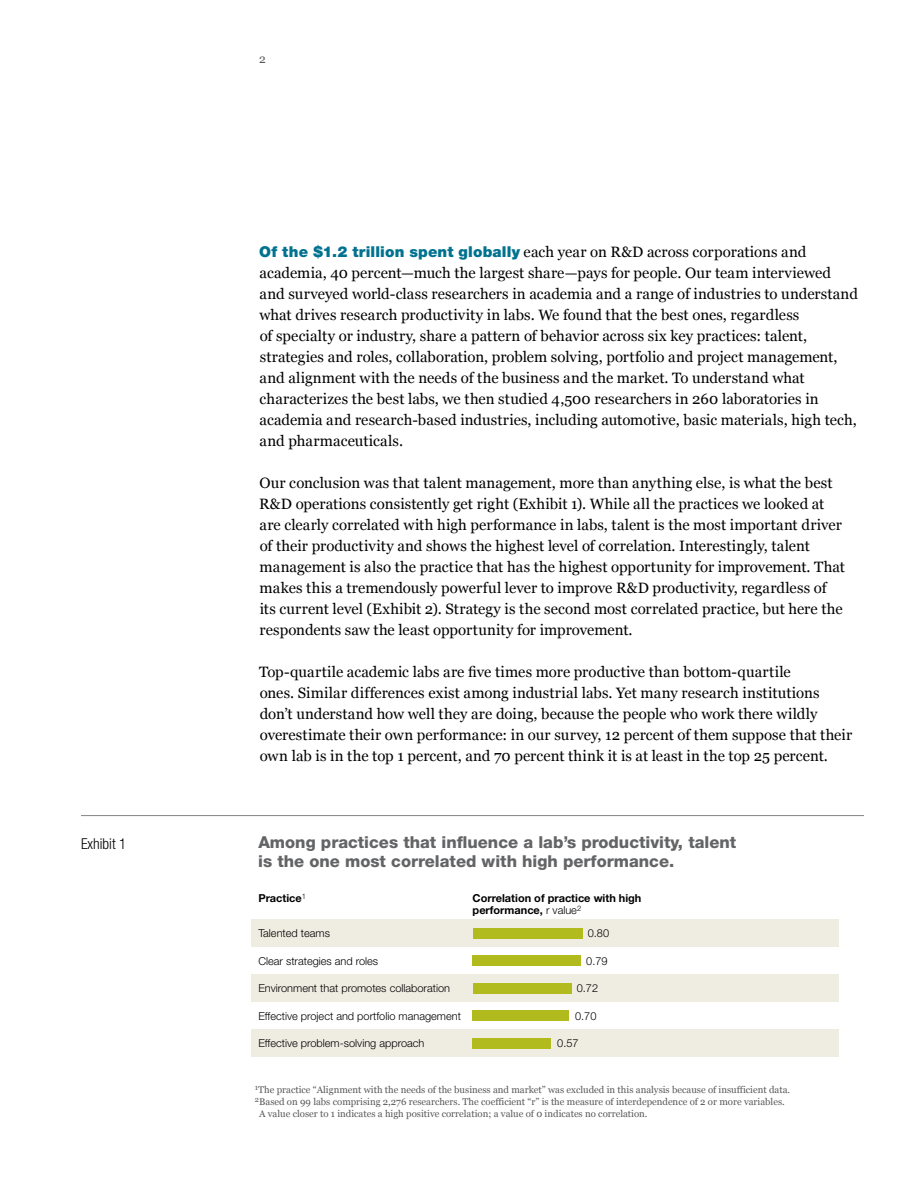
<style>
.page{position:relative;width:918px;height:1188px;background:#fff}
.page>*{position:absolute;margin:0;border:0;box-sizing:border-box;transform-origin:0 0}
.t1{font:800 16.5px/19.2px "Helvetica Neue LT Std";color:#636466}
.t2{font:15px/21px "Georgia";letter-spacing:.005em;color:#000}
.t3{font:300 condensed 15px "Helvetica Neue LT Std";color:#000}
.t4{font:800 13.8px/19.2px "Helvetica Neue LT Std";color:#000}
.t5{font:12px "Georgia";color:#58595b}
.t6{font:300 10.95px "Helvetica Neue LT Std";color:#000}
.t7{font:700 10.95px/12.3px "Helvetica Neue LT Std";color:#000}
.t8{font:9.6px "Georgia";color:#58595b}
.s1{font-family:"Helvetica Neue LT Std";font-weight:900;color:#00728f}
.s2{font-weight:300}
</style>
<div class="page">
<div style="left:252px;top:920px;width:587px;height:27px;background:#efede2"></div>
<div style="left:252px;top:975px;width:587px;height:27px;background:#efede2"></div>
<div style="left:252px;top:1030px;width:587px;height:27px;background:#efede2"></div>
<div style="left:473px;top:928px;width:110px;height:11px;background:#b2bb1e"></div>
<div style="left:473px;top:955px;width:108px;height:11px;background:#b2bb1e"></div>
<div style="left:473px;top:983px;width:99px;height:11px;background:#b2bb1e"></div>
<div style="left:473px;top:1010px;width:96px;height:11px;background:#b2bb1e"></div>
<div style="left:473px;top:1038px;width:78px;height:11px;background:#b2bb1e"></div>
<hr style="left:81px;top:815px;width:783px;height:1px;background:#848487">
<p class="t3" style="left:81px;top:835px;width:47px">Exhibit 1</p>
<p class="t5" style="left:259px;top:52px;width:8px">2</p>
<p class="t2" style="left:259px;top:242px;width:600px"><span class="s1">Of the $1.2 trillion spent globally</span> each year on R&amp;D across corporations and academia, 40 percent—much the largest share—pays for people. Our team interviewed and surveyed world-class researchers in academia and a range of industries to understand what drives research productivity in labs. We found that the best ones, regardless<br>of specialty or industry, share a pattern of behavior across six key practices: talent, strategies and roles, collaboration, problem solving, portfolio and project management, and alignment with the needs of the business and the market. To understand what characterizes the best labs, we then studied 4,500 researchers in 260 laboratories in academia and research-based industries, including automotive, basic materials, high tech, and pharmaceuticals.</p>
<p class="t2" style="left:259px;top:473px;width:587px">Our conclusion was that talent management, more than anything else, is what the best R&amp;D operations consistently get right (Exhibit 1). While all the practices we looked at are clearly correlated with high performance in labs, talent is the most important driver of their productivity and shows the highest level of correlation. Interestingly, talent management is also the practice that has the highest opportunity for improvement. That makes this a tremendously powerful lever to improve R&amp;D productivity, regardless of its current level (Exhibit 2). Strategy is the second most correlated practice, but here the respondents saw the least opportunity for improvement.</p>
<p class="t2" style="left:259px;top:662px;width:594px">Top-quartile academic labs are five times more productive than bottom-quartile<br>ones. Similar differences exist among industrial labs. Yet many research institutions don’t understand how well they are doing, because the people who work there wildly overestimate their own performance: in our survey, 12 percent of them suppose that their own lab is in the top 1 percent, and 70 percent think it is at least in the top 25 percent.</p>
<p class="t4" style="left:258px;top:678px;width:96px">Web 2011<br>Success Labs</p>
<p class="t1" style="left:258px;top:832px;width:480px">Among practices that influence a lab’s productivity, talent is the one most correlated with high performance.</p>
<p class="t7" style="left:258px;top:892px;width:49px">Practice<sup>1</sup></p>
<p class="t7" style="left:473px;top:892px;width:170px">Correlation of practice with high performance, <span class="s2">r value</span><sup>2</sup></p>
<p class="t6" style="left:258px;top:927px;width:73px">Talented teams</p>
<p class="t6" style="left:258px;top:954px;width:121px">Clear strategies and roles</p>
<p class="t6" style="left:588px;top:927px;width:23px">0.80</p>
<p class="t6" style="left:586px;top:954px;width:23px">0.79</p>
<p class="t6" style="left:577px;top:982px;width:23px">0.72</p>
<p class="t6" style="left:575px;top:1009px;width:23px">0.70</p>
<p class="t6" style="left:557px;top:1037px;width:23px">0.57</p>
<p class="t8" style="left:255px;top:1085px;width:537px"><sup>1</sup>The practice “Alignment with the needs of the business and market” was excluded in this analysis because of insufficient data.</p>
<p class="t8" style="left:255px;top:1096px;width:531px"><sup>2</sup>Based on 99 labs comprising 2,276 researchers. The coefficient “r” is the measure of interdependence of 2 or more variables.</p>
<p class="t8" style="left:259px;top:1108px;width:390px">A value closer to 1 indicates a high positive correlation; a value of 0 indicates no correlation.</p>
<p class="t6" style="left:258px;top:982px;width:193px">Environment that promotes collaboration</p>
<p class="t6" style="left:258px;top:1009px;width:204px">Effective project and portfolio management</p>
<p class="t6" style="left:258px;top:1037px;width:168px">Effective problem-solving approach</p>
</div>
